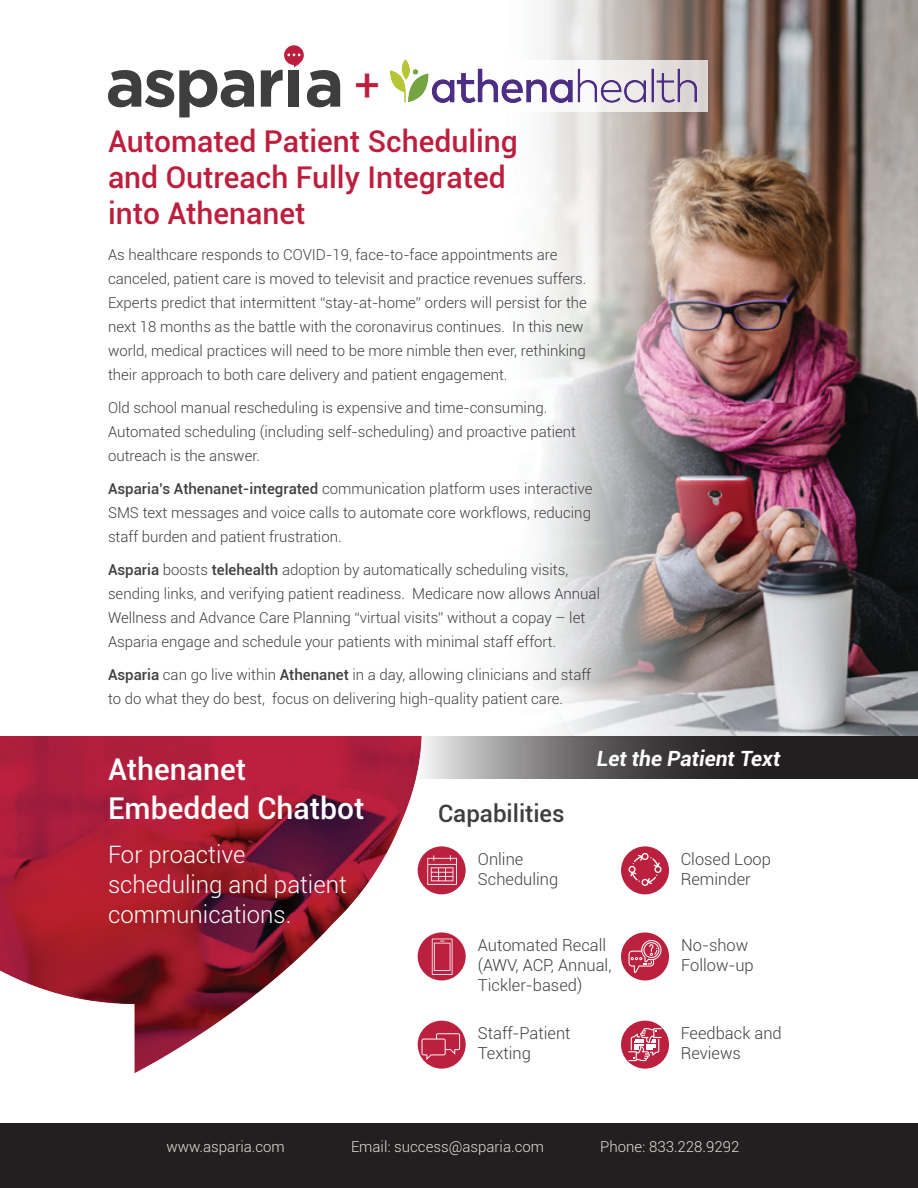
<style>
.page{position:relative;width:918px;height:1188px;background:#fff}
.page>*{position:absolute;margin:0;border:0;box-sizing:border-box;transform-origin:0 0}
.t1{font:45px "Roboto";color:#be1e3d}
.t2{font:500 30px/36px "Roboto";color:#be1e3d}
.t3{font:500 30px/39px "Roboto";color:#fff}
.t4{font:300 24px/30px "Roboto";color:#fff}
.t5{font:500 24px "Roboto";color:#3e3e3f}
.t6{font:italic 700 21px "Roboto";color:#fff}
.t7{font:300 16.5px/19.8px "Roboto";color:#413f41}
.t8{font:300 15px/24px "Roboto";color:#413f41}
.t9{font:300 15px "Roboto";color:#e3ded8}
.s1{font-weight:500}
</style>
<div class="page">
<img style="left:533px;top:0;width:385px;height:736px">
<svg style="left:158px;top:61px;width:550px;height:51px"></svg>
<img style="left:0;top:736px;width:918px;height:388px">
<div style="left:0;top:1124px;width:918px;height:64px;background:#231f20"></div>
<svg style="left:108px;top:70px;width:146px;height:47px"></svg>
<svg style="left:261px;top:45px;width:79px;height:62px"></svg>
<div style="left:621px;top:1021px;width:48px;height:48px;background:#bb203e;border-radius:50%"></div>
<svg style="left:629px;top:1028px;width:33px;height:33px"></svg>
<div style="left:621px;top:932px;width:48px;height:48px;background:#bb203e;border-radius:50%"></div>
<svg style="left:629px;top:940px;width:33px;height:33px"></svg>
<div style="left:418px;top:846px;width:48px;height:48px;background:#bb203e;border-radius:50%"></div>
<div style="left:418px;top:932px;width:48px;height:48px;background:#bb203e;border-radius:50%"></div>
<svg style="left:427px;top:855px;width:30px;height:30px"></svg>
<div style="left:418px;top:1021px;width:48px;height:48px;background:#bb203e;border-radius:50%"></div>
<svg style="left:432px;top:939px;width:21px;height:36px"></svg>
<svg style="left:422px;top:1033px;width:38px;height:27px"></svg>
<div style="left:621px;top:846px;width:48px;height:48px;background:#bb203e;border-radius:50%"></div>
<svg style="left:629px;top:853px;width:33px;height:33px"></svg>
<img style="left:391px;top:60px;width:306px;height:43px">
<h1 class="t1" style="left:355px;top:53px;width:27px">+</h1>
<h2 class="t2" style="left:108px;top:122px;width:411px">Automated Patient Scheduling and Outreach Fully Integrated into Athenanet</h2>
<p class="t8" style="left:108px;top:242px;width:480px">As healthcare responds to COVID-19, face-to-face appointments are canceled, patient care is moved to televisit and practice revenues suffers.<br>Experts predict that intermittent “stay-at-home” orders will persist for the next 18 months as the battle with the coronavirus continues. In this new world, medical practices will need to be more nimble then ever, rethinking their approach to both care delivery and patient engagement.</p>
<p class="t8" style="left:108px;top:395px;width:470px">Old school manual rescheduling is expensive and time-consuming.<br>Automated scheduling (including self-scheduling) and proactive patient outreach is the answer.</p>
<p class="t8" style="left:108px;top:476px;width:486px;text-align:justify"><span class="s1">Asparia’s Athenanet-integrated</span> communication platform uses interactive SMS text messages and voice calls to automate core workflows, reducing staff burden and patient frustration.</p>
<p class="t8" style="left:108px;top:557px;width:494px"><span class="s1">Asparia</span> boosts <span class="s1">telehealth</span> adoption by automatically scheduling visits, sending links, and verifying patient readiness. Medicare now allows Annual Wellness and Advance Care Planning “virtual visits” without a copay – let Asparia engage and schedule your patients with minimal staff effort.</p>
<p class="t8" style="left:108px;top:662px;width:485px"><span class="s1">Asparia</span> can go live within <span class="s1">Athenanet</span> in a day, allowing clinicians and staff to do what they do best, focus on delivering high-quality patient care.</p>
<h2 class="t3" style="left:108px;top:749px;width:258px">Athenanet<br>Embedded Chatbot</h2>
<h3 class="t4" style="left:108px;top:838px;width:240px">For proactive scheduling and patient communications.</h3>
<h3 class="t5" style="left:438px;top:797px;width:128px">Capabilities</h3>
<p class="t7" style="left:478px;top:849px;width:82px">Online<br>Scheduling</p>
<h3 class="t6" style="left:597px;top:743px;width:185px">Let the Patient Text</h3>
<p class="t7" style="left:681px;top:848px;width:92px">Closed Loop<br>Reminder</p>
<p class="t7" style="left:478px;top:935px;width:135px">Automated Recall (AWV, ACP, Annual,<br>Tickler-based)</p>
<p class="t7" style="left:478px;top:1023px;width:94px">Staff-Patient<br>Texting</p>
<p class="t7" style="left:681px;top:935px;width:74px">No-show<br>Follow-up</p>
<p class="t7" style="left:681px;top:1023px;width:103px">Feedback and<br>Reviews</p>
<p class="t9" style="left:166px;top:1136px;width:120px">www.asparia.com</p>
<p class="t9" style="left:351px;top:1136px;width:195px">Email: success@asparia.com</p>
<p class="t9" style="left:600px;top:1136px;width:141px">Phone: 833.228.9292</p>
</div>
